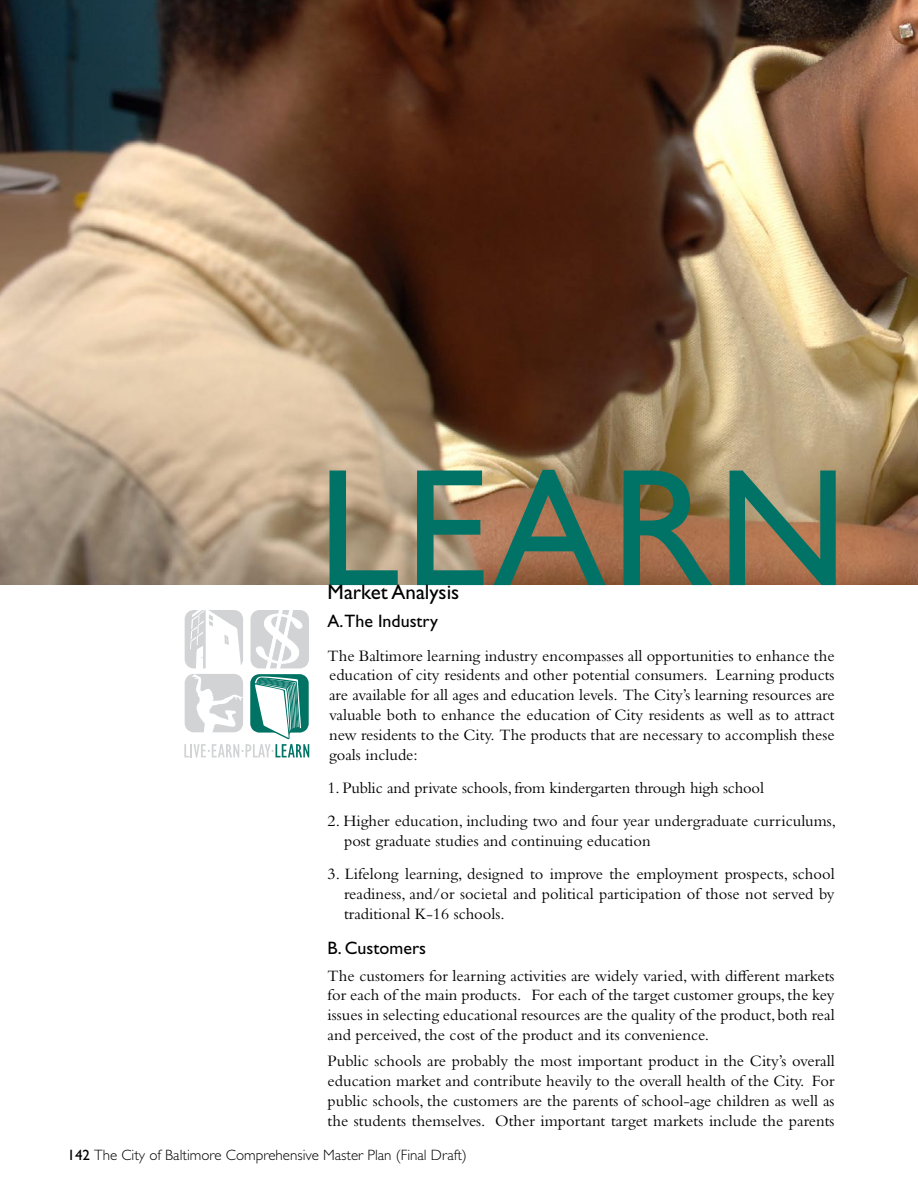
<style>
.page{position:relative;width:918px;height:1188px;background:#fff}
.page>*{position:absolute;margin:0;border:0;box-sizing:border-box;transform-origin:0 0}
.t1{font:168px "Gill Sans Std";letter-spacing:.03em;color:#007366}
.t2{font:21px "Gill Sans Std";color:#000}
.t3{font:18px "Gill Sans Std";color:#000}
.t4{font:16.5px/19.8px "Bembo Std";color:#000;text-align:justify}
.t5{font:300 15px "Gill Sans Std";color:#000}
.s1{font-weight:400}
</style>
<div class="page">
<img style="left:0;top:0;width:918px;height:585px">
<svg style="left:184px;top:610px;width:125px;height:148px"></svg>
<h1 class="t1" style="left:317px;top:432px;width:533px">LEARN</h1>
<p class="t2" style="left:328px;top:580px;width:133px">Market Analysis</p>
<p class="t3" style="left:328px;top:611px;width:112px">A.The Industry</p>
<p class="t4" style="left:328px;top:645px;width:509px">The Baltimore learning industry encompasses all opportunities to enhance the education of city residents and other potential consumers. Learning products are available for all ages and education levels. The City’s learning resources are valuable both to enhance the education of City residents as well as to attract new residents to the City. The products that are necessary to accomplish these goals include:</p>
<p class="t4" style="left:328px;top:778px;width:438px">1. Public and private schools, from kindergarten through high school</p>
<p class="t4" style="left:344px;top:811px;width:494px;text-indent:-16px">2. Higher education, including two and four year undergraduate curriculums, post graduate studies and continuing education</p>
<p class="t4" style="left:344px;top:864px;width:492px;text-indent:-16px">3. Lifelong learning, designed to improve the employment prospects, school readiness, and/or societal and political participation of those not served by traditional K-16 schools.</p>
<p class="t3" style="left:328px;top:938px;width:100px">B. Customers</p>
<p class="t4" style="left:328px;top:965px;width:509px">The customers for learning activities are widely varied, with different markets for each of the main products. For each of the target customer groups, the key issues in selecting educational resources are the quality of the product, both real and perceived, the cost of the product and its convenience.</p>
<p class="t4" style="left:328px;top:1051px;width:509px">Public schools are probably the most important product in the City’s overall education market and contribute heavily to the overall health of the City. For public schools, the customers are the parents of school-age children as well as the students themselves. Other important target markets include the parents</p>
<p class="t5" style="left:68px;top:1147px;width:401px"><span class="s1">142</span> The City of Baltimore Comprehensive Master Plan (Final Draft)</p>
</div>
